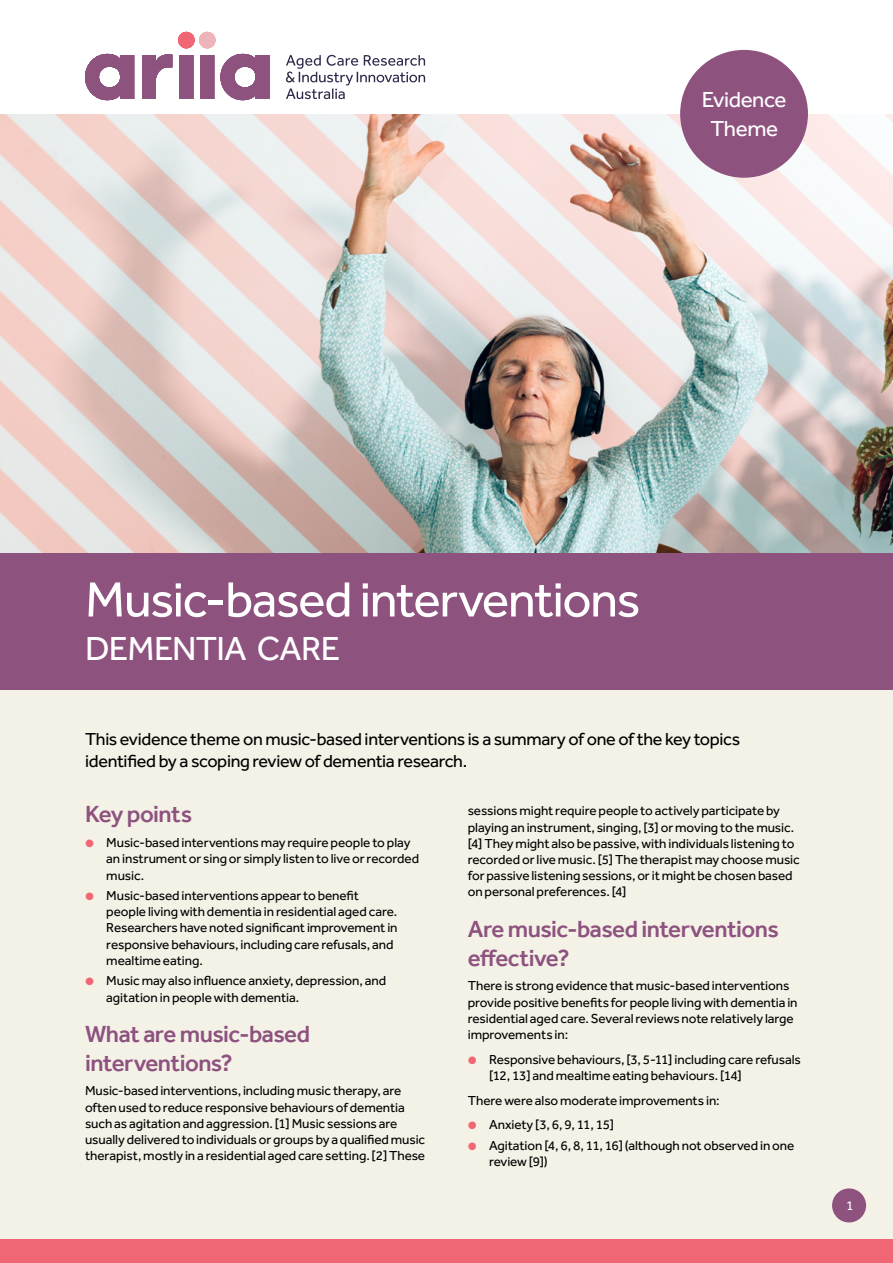
<style>
.page{position:relative;width:893px;height:1263px;background:#fff}
.page>*{position:absolute;margin:0;border:0;box-sizing:border-box;transform-origin:0 0}
.Title__H1{font:51px "Effra";letter-spacing:-.03em;color:#fff}
.Theme__H1{font:34.5px "Effra";letter-spacing:-.02em;color:#fff}
.Sub_Heading__H2{font:500 24px/28.8px "Effra";letter-spacing:-.02em;color:#8d527f}
.t1{font:22.5px/28.5px "Effra";letter-spacing:-.02em;color:#fff;text-align:center}
.Intro_Text{font:18px/21.6px "Effra";letter-spacing:-.02em;color:#000}
.Paragraph__P{font:13.5px/16.2px "Effra";letter-spacing:-.005em;color:#000}
.t2{font:13.5px "Effra";color:#fff}
.s1{color:#f16674}
</style>
<div class="page">
<div style="left:0;top:85px;width:893px;height:1178px;background:#f4f1e6"></div>
<div style="left:0;top:1239px;width:893px;height:24px;background:#f16674"></div>
<div style="left:0;top:0;width:893px;height:115px;background:#fff"></div>
<div style="left:0;top:553px;width:893px;height:137px;background:#8e527f"></div>
<div style="left:832px;top:1188px;width:34px;height:34px;background:#8e527f;border-radius:50%"></div>
<img style="left:0;top:115px;width:893px;height:438px">
<svg style="left:85px;top:54px;width:49px;height:46px"></svg>
<svg style="left:142px;top:55px;width:30px;height:44px"></svg>
<svg style="left:200px;top:55px;width:14px;height:44px"></svg>
<svg style="left:220px;top:54px;width:50px;height:46px"></svg>
<svg style="left:179px;top:55px;width:14px;height:44px"></svg>
<div style="left:199px;top:32px;width:16px;height:16px;background:#edb4ba;border-radius:50%"></div>
<div style="left:178px;top:32px;width:16px;height:16px;background:#f16674;border-radius:50%"></div>
<svg style="left:286px;top:55px;width:139px;height:44px"></svg>
<div style="left:680px;top:50px;width:128px;height:128px;background:#8e527f;border-radius:50%"></div>
<h3 class="t1" style="left:702px;top:85px;width:86px">Evidence<br>Theme</h3>
<h1 class="Title__H1" style="left:85px;top:570px;width:557px">Music-based interventions</h1>
<h1 class="Theme__H1" style="left:85px;top:628px;width:257px">DEMENTIA CARE</h1>
<p class="Intro_Text" style="left:85px;top:728px;width:657px">This evidence theme on music-based interventions is a summary of one of the key topics identified by a scoping review of dementia research.</p>
<h2 class="Sub_Heading__H2" style="left:85px;top:800px;width:109px">Key points</h2>
<p class="Paragraph__P" style="left:106px;top:834px;width:314px;text-indent:-21px"><span class="s1">●</span> Music-based interventions may require people to play an instrument or sing or simply listen to live or recorded music.</p>
<p class="Paragraph__P" style="left:106px;top:887px;width:293px;text-indent:-21px"><span class="s1">●</span> Music-based interventions appear to benefit people living with dementia in residential aged care.<br>Researchers have noted significant improvement in responsive behaviours, including care refusals, and mealtime eating.</p>
<p class="Paragraph__P" style="left:106px;top:972px;width:281px;text-indent:-21px"><span class="s1">●</span> Music may also influence anxiety, depression, and agitation in people with dementia.</p>
<h2 class="Sub_Heading__H2" style="left:85px;top:1019px;width:227px">What are music-based interventions?</h2>
<p class="Paragraph__P" style="left:85px;top:1083px;width:342px">Music-based interventions, including music therapy, are often used to reduce responsive behaviours of dementia such as agitation and aggression. [1] Music sessions are usually delivered to individuals or groups by a qualified music therapist, mostly in a residential aged care setting. [2] These</p>
<p class="Paragraph__P" style="left:468px;top:803px;width:333px">sessions might require people to actively participate by playing an instrument, singing, [3] or moving to the music. [4] They might also be passive, with individuals listening to recorded or live music. [5] The therapist may choose music for passive listening sessions, or it might be chosen based on personal preferences. [4]</p>
<h2 class="Sub_Heading__H2" style="left:468px;top:914px;width:313px">Are music-based interventions effective?</h2>
<p class="Paragraph__P" style="left:468px;top:978px;width:331px">There is strong evidence that music-based interventions provide positive benefits for people living with dementia in residential aged care. Several reviews note relatively large improvements in:</p>
<p class="Paragraph__P" style="left:489px;top:1051px;width:313px;text-indent:-21px"><span class="s1">●</span> Responsive behaviours, [3, 5-11] including care refusals [12, 13] and mealtime eating behaviours. [14]</p>
<p class="Paragraph__P" style="left:468px;top:1092px;width:253px">There were also moderate improvements in:</p>
<p class="Paragraph__P" style="left:468px;top:1116px;width:148px"><span class="s1">●</span> Anxiety [3, 6, 9, 11, 15]</p>
<p class="Paragraph__P" style="left:489px;top:1137px;width:307px;text-indent:-21px"><span class="s1">●</span> Agitation [4, 6, 8, 11, 16] (although not observed in one review [9])</p>
<p class="t2" style="left:846px;top:1198px;width:9px">1</p>
</div>
